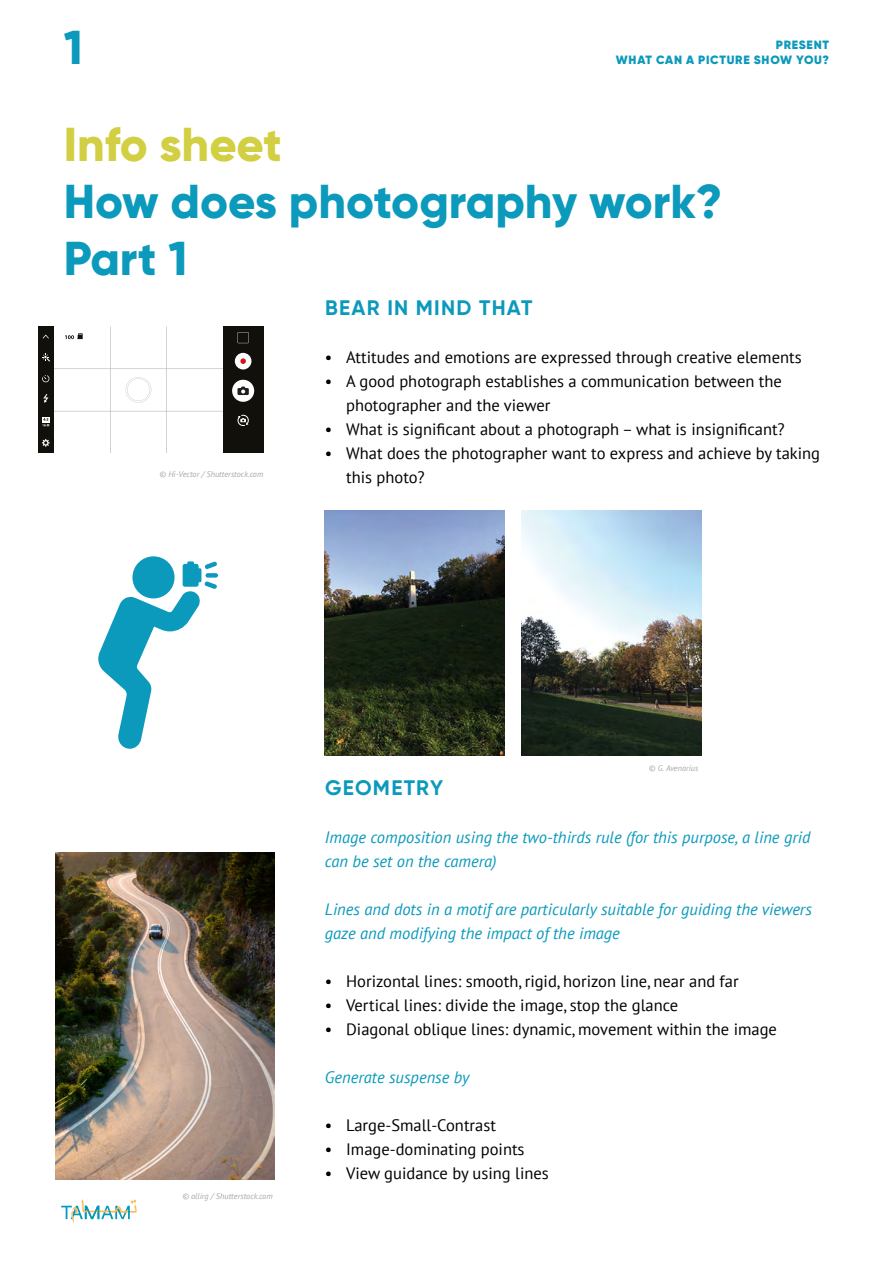
<style>
.page{position:relative;width:893px;height:1263px;background:#fff}
.page>*{position:absolute;margin:0;border:0;box-sizing:border-box;transform-origin:0 0}
.t1{font:800 47.55px/57px "Gilroy";color:#0b99bc}
.t2{font:800 47.55px "Gilroy";letter-spacing:-.005em;color:#d2cf42}
.t3{font:700 21px "Gilroy";letter-spacing:.06em;color:#0b99bc}
.t4{font:16.5px/24px "PT Sans";color:#000}
.t5{font:italic 16.5px/24px "PT Sans";color:#0b99bc}
.t6{font:900 12px "Gilroy";letter-spacing:.06em;color:#0b99bc}
.t7{font:italic 8.25px "PT Sans";color:#a8a8a7}
</style>
<div class="page">
<div style="left:38px;top:326px;width:16px;height:127px;background:#12100b"></div>
<div style="left:223px;top:326px;width:40px;height:127px;background:#12100b"></div>
<svg style="left:43px;top:334px;width:6px;height:5px"></svg>
<svg style="left:42px;top:353px;width:8px;height:9px"></svg>
<svg style="left:42px;top:439px;width:8px;height:8px"></svg>
<svg style="left:65px;top:333px;width:18px;height:6px"></svg>
<hr style="left:110px;top:411px;width:1px;height:42px;background:#878482">
<hr style="left:110px;top:369px;width:1px;height:42px;background:#878482">
<hr style="left:110px;top:326px;width:1px;height:43px;background:#878482">
<hr style="left:167px;top:411px;width:1px;height:42px;background:#878482">
<hr style="left:167px;top:369px;width:1px;height:42px;background:#878482">
<hr style="left:167px;top:326px;width:1px;height:43px;background:#878482">
<svg style="left:42px;top:411px;width:181px;height:15px"></svg>
<div style="left:235px;top:353px;width:16px;height:16px;background:#fff;border-radius:50%"></div>
<svg style="left:240px;top:358px;width:6px;height:6px"></svg>
<div style="left:232px;top:380px;width:22px;height:22px;background:#fff;border-radius:50%"></div>
<svg style="left:237px;top:386px;width:12px;height:9px"></svg>
<svg style="left:237px;top:414px;width:12px;height:12px"></svg>
<svg style="left:237px;top:332px;width:12px;height:11px"></svg>
<svg style="left:42px;top:369px;width:126px;height:34px"></svg>
<img style="left:56px;top:853px;width:218px;height:326px">
<svg style="left:132px;top:556px;width:43px;height:42px"></svg>
<svg style="left:98px;top:561px;width:119px;height:188px"></svg>
<img style="left:521px;top:511px;width:180px;height:245px">
<img style="left:325px;top:511px;width:180px;height:244px">
<svg style="left:61px;top:1199px;width:76px;height:24px"></svg>
<h1 class="t1" style="left:64px;top:18px;width:21px">1</h1>
<p class="t6" style="left:776px;top:38px;width:55px">PRESENT</p>
<p class="t6" style="left:616px;top:52px;width:215px">WHAT CAN A PICTURE SHOW YOU?</p>
<h1 class="t2" style="left:64px;top:114px;width:220px">Info sheet</h1>
<h1 class="t1" style="left:64px;top:173px;width:660px">How does photography work?<br>Part 1</h1>
<p class="t3" style="left:325px;top:295px;width:209px">BEAR IN MIND THAT</p>
<p class="t4" style="left:325px;top:345px;width:478px">• Attitudes and emotions are expressed through creative elements</p>
<p class="t4" style="left:346px;top:369px;width:437px;text-indent:-21px">• A good photograph establishes a communication between the photographer and the viewer</p>
<p class="t4" style="left:325px;top:417px;width:461px">• What is significant about a photograph – what is insignificant?</p>
<p class="t4" style="left:346px;top:441px;width:475px;text-indent:-21px">• What does the photographer want to express and achieve by taking this photo?</p>
<p class="t7" style="left:159px;top:469px;width:105px">© Hi-Vector / Shutterstock.com</p>
<p class="t7" style="left:649px;top:763px;width:51px">© G. Avenarius</p>
<p class="t7" style="left:182px;top:1190px;width:92px">© ollirg / Shutterstock.com</p>
<p class="t3" style="left:325px;top:775px;width:120px">GEOMETRY</p>
<p class="t5" style="left:325px;top:825px;width:487px">Image composition using the two-thirds rule (for this purpose, a line grid can be set on the camera)</p>
<p class="t5" style="left:325px;top:897px;width:488px">Lines and dots in a motif are particularly suitable for guiding the viewers gaze and modifying the impact of the image</p>
<p class="t4" style="left:325px;top:969px;width:415px">• Horizontal lines: smooth, rigid, horizon line, near and far</p>
<p class="t4" style="left:325px;top:993px;width:355px">• Vertical lines: divide the image, stop the glance</p>
<p class="t4" style="left:325px;top:1017px;width:453px">• Diagonal oblique lines: dynamic, movement within the image</p>
<p class="t5" style="left:325px;top:1065px;width:146px">Generate suspense by</p>
<p class="t4" style="left:325px;top:1113px;width:172px">• Large-Small-Contrast</p>
<p class="t4" style="left:325px;top:1137px;width:201px">• Image-dominating points</p>
<p class="t4" style="left:325px;top:1161px;width:225px">• View guidance by using lines</p>
</div>
